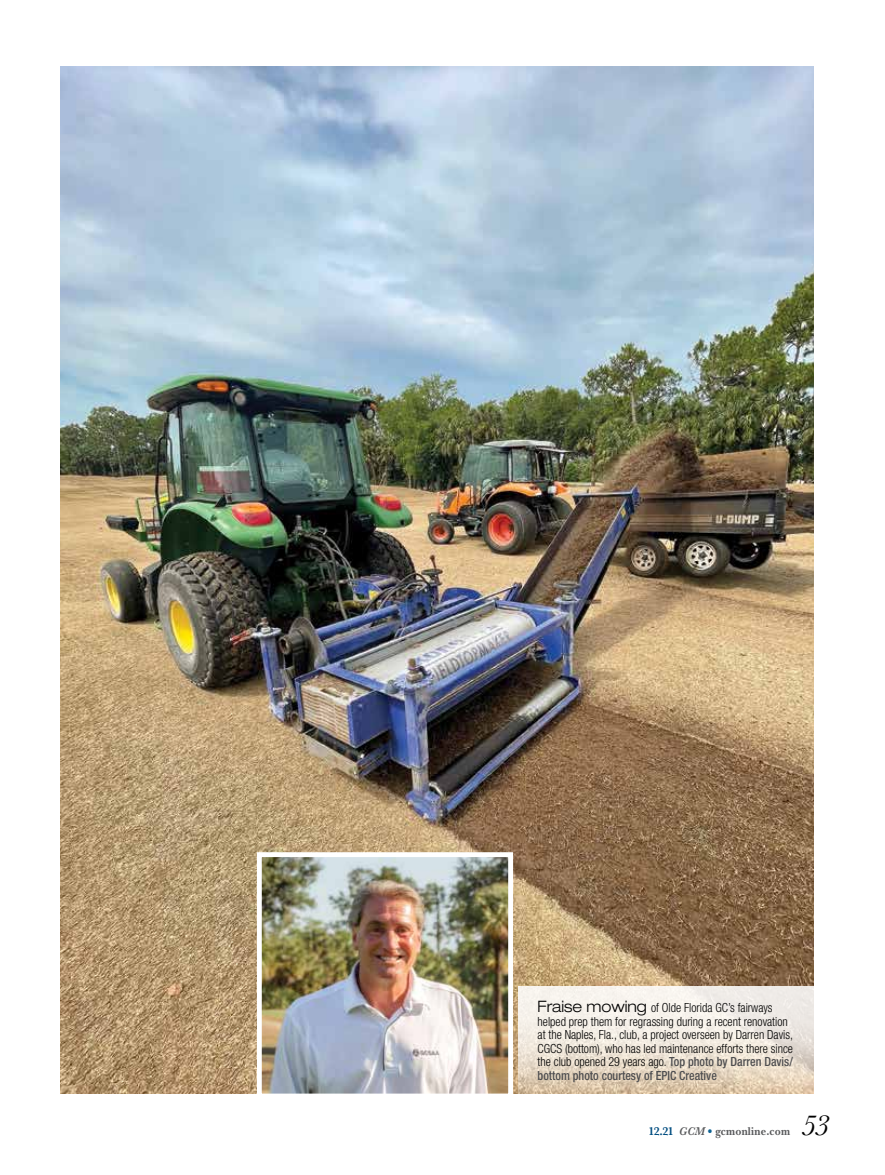
<style>
.page{position:relative;width:885px;height:1175px;background:#fff}
.page>*{position:absolute;margin:0;border:0;box-sizing:border-box;transform-origin:0 0}
.t1{font:italic 30px "Baskerville";color:#000}
.t2{font:300 condensed 12.6px/13.5px "Helvetica Neue";color:#000;scale:.95 1}
.t3{font:700 11.7px "New Baskerville";letter-spacing:.02em;color:#58595b;scale:.92 1}
.s1{font-stretch:expanded;font-size:15.75px}
.s2{font-weight:500;color:#4d4d4f}
.s3{font-family:"Baskerville";font-weight:600;font-size:12px;color:#004d80}
.s4{font-family:"Baskerville";font-weight:600;font-style:italic}
.s5{color:#0e6394}
</style>
<div class="page">
<img style="left:61px;top:67px;width:752px;height:1027px">
<svg style="left:518px;top:986px;width:296px;height:108px;background:#ede3d7"></svg>
<img style="left:263px;top:858px;width:244px;height:234px">
<div style="left:257px;top:852px;width:256px;height:246px;border:5px solid #fff"></div>
<p class="t2" style="left:537px;top:1000px;width:270px"><span class="s1">Fraise mowing</span> of Olde Florida GC’s fairways helped prep them for regrassing during a recent renovation at the Naples, Fla., club, a project overseen by Darren Davis, CGCS (bottom), who has led maintenance efforts there since the club opened 29 years ago. <span class="s2">Top photo by Darren Davis/ bottom photo courtesy of EPIC Creative</span></p>
<p class="t3" style="left:648px;top:1124px;width:155px"><span class="s3">12.21</span> <span class="s4">GCM</span> <span class="s5">•</span> gcmonline.com</p>
<h1 class="t1" style="left:800px;top:1108px;width:31px">53</h1>
</div>
